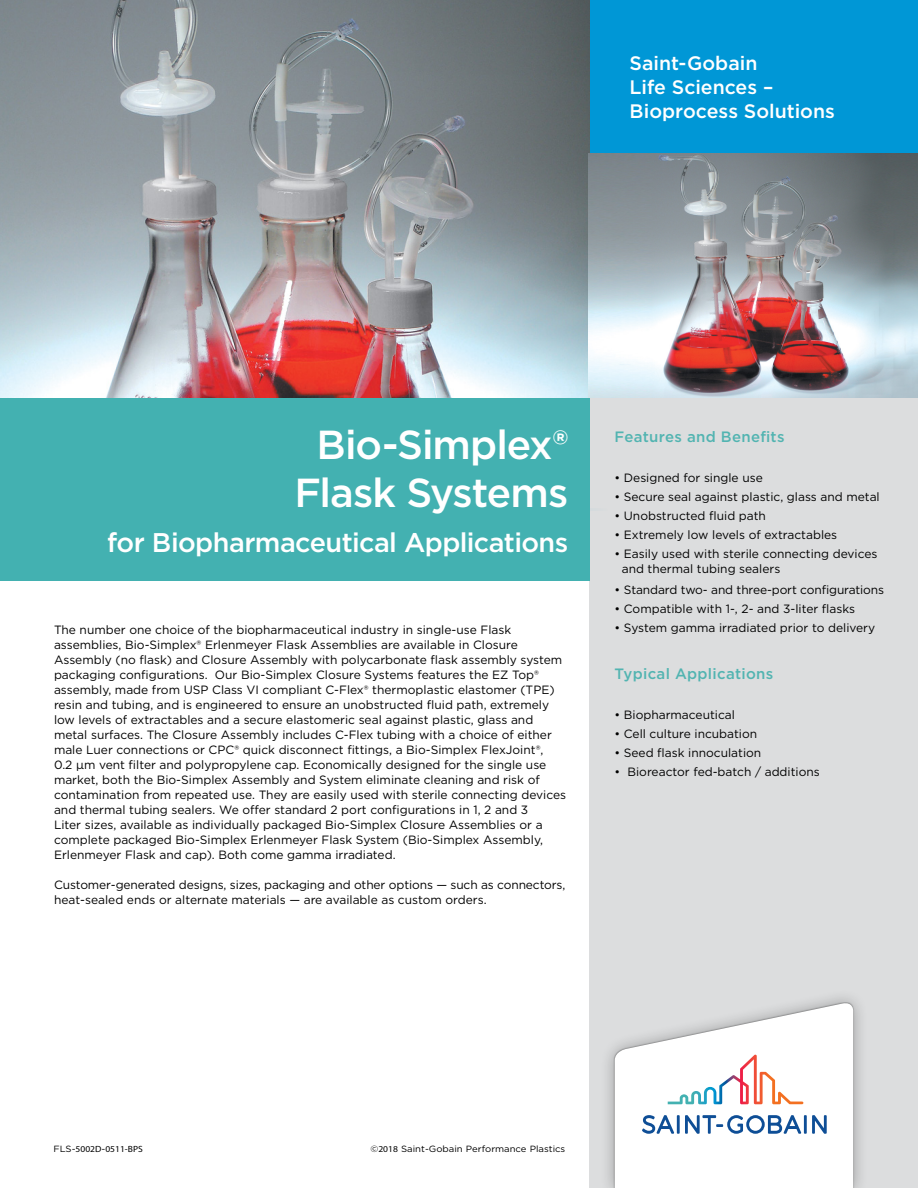
<style>
.page{position:relative;width:918px;height:1188px;background:#fff}
.page>*{position:absolute;margin:0;border:0;box-sizing:border-box;transform-origin:0 0}
.t1{font:500 40.5px/48px "Gotham";letter-spacing:-.025em;color:#fff;text-align:center}
.t2{font:500 27px "Gotham";letter-spacing:-.02em;color:#fff}
.t3{font:500 19.5px/24px "Gotham";color:#fff}
.t4{font:500 15px "Gotham";letter-spacing:.02em;color:#52b4b1}
.t5{font:12px/15px "Gotham";color:#000}
.t6{font:9px "Gotham";color:#000;scale:1.06 1}
.t7{font:9px "Myriad Pro";color:#000;scale:1.06 1}
.s1{font-family:"Gotham"}
.s2{font-family:"Myriad Pro"}
</style>
<div class="page">
<div style="left:589px;top:364px;width:329px;height:824px;background:#dcddde"></div>
<div style="left:599px;top:989px;width:269px;height:199px;background:#000;opacity:.3"></div>
<svg style="left:615px;top:1001px;width:238px;height:187px;background:#f7f7f7"></svg>
<svg style="left:642px;top:1115px;width:32px;height:19px"></svg>
<hr style="left:677px;top:1115px;width:3px;height:19px;background:#0e4e96">
<svg style="left:685px;top:1115px;width:116px;height:19px;background:#a5bdd7"></svg>
<hr style="left:804px;top:1115px;width:3px;height:19px;background:#0e4e96">
<svg style="left:812px;top:1115px;width:15px;height:19px"></svg>
<svg style="left:668px;top:1055px;width:135px;height:49px;background:#f0e6e5"></svg>
<hr style="left:0;top:508px;width:608px;height:3px;background:#0097d6">
<div style="left:0;top:396px;width:590px;height:185px;background:#43b1b1"></div>
<div style="left:586px;top:0;width:332px;height:397px;background:#0097d6"></div>
<img style="left:0;top:0;width:589px;height:398px">
<img style="left:589px;top:153px;width:329px;height:245px">
<h3 class="t3" style="left:630px;top:50px;width:207px">Saint-Gobain<br>Life Sciences –<br>Bioprocess Solutions</h3>
<h1 class="t1" style="left:295px;top:420px;width:275px">Bio-Simplex®<br>Flask Systems</h1>
<h2 class="t2" style="left:107px;top:525px;width:463px">for Biopharmaceutical Applications</h2>
<p class="t5" style="left:54px;top:622px;width:514px">The number one choice of the biopharmaceutical industry in single-use Flask assemblies, Bio-Simplex® Erlenmeyer Flask Assemblies are available in Closure Assembly (no flask) and Closure Assembly with polycarbonate flask assembly system packaging configurations. Our Bio-Simplex Closure Systems features the EZ Top® assembly, made from USP Class VI compliant C-Flex® thermoplastic elastomer (TPE) resin and tubing, and is engineered to ensure an unobstructed fluid path, extremely low levels of extractables and a secure elastomeric seal against plastic, glass and metal surfaces. The Closure Assembly includes C-Flex tubing with a choice of either male Luer connections or CPC® quick disconnect fittings, a Bio-Simplex FlexJoint®,<br>0.2 μm vent filter and polypropylene cap. Economically designed for the single use market, both the Bio-Simplex Assembly and System eliminate cleaning and risk of contamination from repeated use. They are easily used with sterile connecting devices and thermal tubing sealers. We offer standard 2 port configurations in 1, 2 and 3<br>Liter sizes, available as individually packaged Bio-Simplex Closure Assemblies or a complete packaged Bio-Simplex Erlenmeyer Flask System (Bio-Simplex Assembly, Erlenmeyer Flask and cap). Both come gamma irradiated.</p>
<p class="t5" style="left:54px;top:877px;width:513px">Customer-generated designs, sizes, packaging and other options — such as connectors, heat-sealed ends or alternate materials — are available as custom orders.</p>
<p class="t4" style="left:615px;top:427px;width:172px">Features and Benefits</p>
<p class="t5" style="left:615px;top:470px;width:150px">• Designed for single use</p>
<p class="t5" style="left:615px;top:489px;width:267px">• Secure seal against plastic, glass and metal</p>
<p class="t5" style="left:615px;top:508px;width:153px">• Unobstructed fluid path</p>
<p class="t5" style="left:615px;top:527px;width:224px">• Extremely low levels of extractables</p>
<p class="t5" style="left:622px;top:546px;width:257px;text-indent:-7px">• Easily used with sterile connecting devices and thermal tubing sealers</p>
<p class="t5" style="left:615px;top:582px;width:271px">• Standard two- and three-port configurations</p>
<p class="t5" style="left:615px;top:601px;width:242px">• Compatible with 1-, 2- and 3-liter flasks</p>
<p class="t5" style="left:615px;top:620px;width:262px">• System gamma irradiated prior to delivery</p>
<p class="t4" style="left:615px;top:664px;width:160px">Typical Applications</p>
<p class="t5" style="left:615px;top:707px;width:122px">• Biopharmaceutical</p>
<p class="t5" style="left:615px;top:726px;width:144px">• Cell culture incubation</p>
<p class="t5" style="left:615px;top:745px;width:148px">• Seed flask innoculation</p>
<p class="t5" style="left:615px;top:764px;width:207px">• Bioreactor fed-batch / additions</p>
<p class="t7" style="left:53px;top:1143px;width:86px"><span class="s1">FLS-</span>5002D<span class="s1">-</span>0511-BPS</p>
<p class="t6" style="left:371px;top:1143px;width:185px">©<span class="s2">2018</span> Saint-Gobain Performance Plastics</p>
</div>
